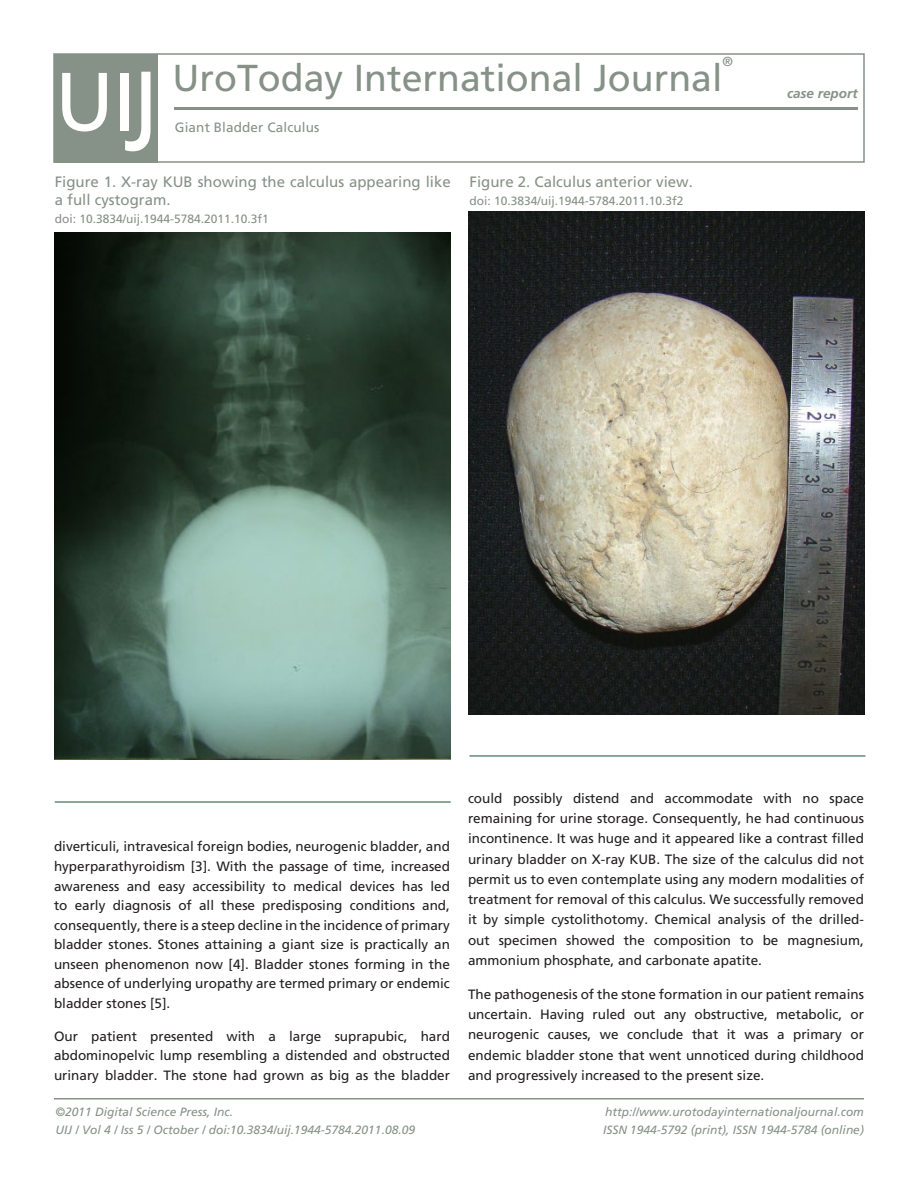
<style>
.page{position:relative;width:918px;height:1188px;background:#fff}
.page>*{position:absolute;margin:0;border:0;box-sizing:border-box;transform-origin:0 0}
.t1{font:82.5px "Frutiger";color:#fffffe}
.t2{font:37.5px "Frutiger";color:#869188}
.t3{font:15px/18px "Frutiger";color:#869188}
.t4{font:13.5px/20.2px "Frutiger";color:#231f20;text-align:justify}
.t5{font:13.5px "Frutiger";letter-spacing:.01em;color:#869188}
.t6{font:italic 700 13.5px "Frutiger";color:#869188}
.t7{font:13.05px "Frutiger";color:#869188}
.t8{font:italic 12px/18px "Frutiger";color:#869188}
.t9{font:12px "Frutiger";color:#869188}
.s1{font-size:112.2px}
</style>
<div class="page">
<hr style="left:54px;top:1098px;width:810px;height:2px;background:#869188">
<hr style="left:174px;top:107px;width:684px;height:3px;background:#869188">
<div style="left:54px;top:54px;width:103px;height:108px;background:#869188"></div>
<hr style="left:55px;top:801px;width:396px;height:2px;background:#638b72">
<hr style="left:470px;top:755px;width:396px;height:2px;background:#638b72">
<img style="left:55px;top:232px;width:396px;height:527px">
<img style="left:469px;top:212px;width:396px;height:502px">
<div style="left:53px;top:53px;width:812px;height:110px;border:2px solid #869188"></div>
<h1 class="t1" style="left:55px;top:53px;width:106px">UI<span class="s1">J</span></h1>
<p class="t7" style="left:723px;top:53px;width:12px">®</p>
<h2 class="t2" style="left:172px;top:56px;width:552px">UroToday International Journal</h2>
<p class="t5" style="left:175px;top:119px;width:146px">Giant Bladder Calculus</p>
<p class="t3" style="left:55px;top:173px;width:397px">Figure 1. X-ray KUB showing the calculus appearing like a full cystogram.</p>
<p class="t9" style="left:55px;top:212px;width:216px">doi: 10.3834/uij.1944-5784.2011.10.3f1</p>
<p class="t3" style="left:470px;top:172px;width:225px">Figure 2. Calculus anterior view.</p>
<p class="t9" style="left:470px;top:193px;width:216px">doi: 10.3834/uij.1944-5784.2011.10.3f2</p>
<p class="t6" style="left:787px;top:86px;width:72px">case report</p>
<p class="t4" style="left:54px;top:837px;width:398px;line-height:19.5px">diverticuli, intravesical foreign bodies, neurogenic bladder, and hyperparathyroidism [3]. With the passage of time, increased awareness and easy accessibility to medical devices has led to early diagnosis of all these predisposing conditions and, consequently, there is a steep decline in the incidence of primary bladder stones. Stones attaining a giant size is practically an unseen phenomenon now [4]. Bladder stones forming in the absence of underlying uropathy are termed primary or endemic bladder stones [5].</p>
<p class="t4" style="left:54px;top:1027px;width:398px;line-height:19.5px">Our patient presented with a large suprapubic, hard abdominopelvic lump resembling a distended and obstructed urinary bladder. The stone had grown as big as the bladder</p>
<p class="t4" style="left:468px;top:788px;width:398px">could possibly distend and accommodate with no space remaining for urine storage. Consequently, he had continuous incontinence. It was huge and it appeared like a contrast filled urinary bladder on X-ray KUB. The size of the calculus did not permit us to even contemplate using any modern modalities of treatment for removal of this calculus. We successfully removed it by simple cystolithotomy. Chemical analysis of the drilled&shy;out specimen showed the composition to be magnesium, ammonium phosphate, and carbonate apatite.</p>
<p class="t4" style="left:468px;top:984px;width:398px">The pathogenesis of the stone formation in our patient remains uncertain. Having ruled out any obstructive, metabolic, or neurogenic causes, we conclude that it was a primary or endemic bladder stone that went unnoticed during childhood and progressively increased to the present size.</p>
<p class="t8" style="left:56px;top:1103px;width:361px">©2011 Digital Science Press, Inc.<br>UIJ / Vol 4 / Iss 5 / October / doi:10.3834/uij.1944-5784.2011.08.09</p>
<p class="t8" style="left:603px;top:1103px;width:262px">http://www.urotodayinternationaljournal.com<br>ISSN 1944-5792 (print), ISSN 1944-5784 (online)</p>
</div>
